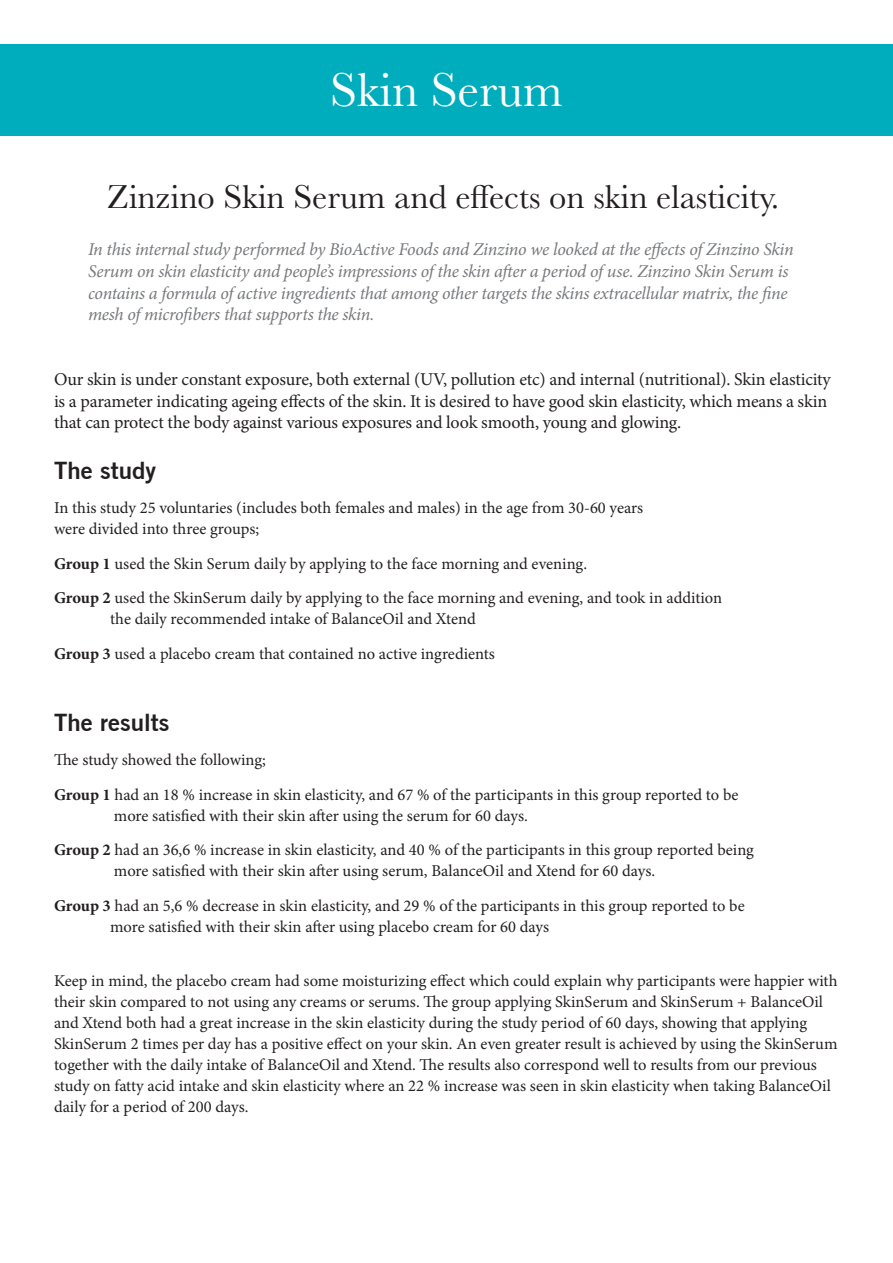
<style>
.page{position:relative;width:893px;height:1263px;background:#fff}
.page>*{position:absolute;margin:0;border:0;box-sizing:border-box;transform-origin:0 0}
.t1{font:49.5px "Baskerville";color:#fff}
.t2{font:34.5px "Baskerville";color:#231f20}
.t3{font:700 24px "Trade Gothic No.2";color:#231f20}
.t4{font:italic 18px/21.6px "Minion Pro";letter-spacing:-.02em;color:#76787b}
.t5{font:18px/21.6px "Minion Pro";letter-spacing:-.01em;color:#231f20}
.t6{font:16.5px/21px "Minion Pro";color:#231f20}
.s1{font-weight:700}
</style>
<div class="page">
<div style="left:0;top:45px;width:893px;height:91px;background:#00adbc"></div>
<p class="t1" style="left:330px;top:58px;width:234px">Skin Serum</p>
<p class="t2" style="left:107px;top:175px;width:674px">Zinzino Skin Serum and effects on skin elasticity.</p>
<p class="t4" style="left:88px;top:239px;width:707px">In this internal study performed by BioActive Foods and Zinzino we looked at the effects of Zinzino Skin Serum on skin elasticity and people’s impressions of the skin after a period of use. Zinzino Skin Serum is contains a formula of active ingredients that among other targets the skins extracellular matrix, the fine mesh of microfibers that supports the skin.</p>
<p class="t5" style="left:54px;top:369px;width:778px">Our skin is under constant exposure, both external (UV, pollution etc) and internal (nutritional). Skin elasticity is a parameter indicating ageing effects of the skin. It is desired to have good skin elasticity, which means a skin that can protect the body against various exposures and look smooth, young and glowing.</p>
<p class="t3" style="left:54px;top:455px;width:103px">The study</p>
<p class="t6" style="left:54px;top:497px;width:591px">In this study 25 voluntaries (includes both females and males) in the age from 30-60 years</p>
<p class="t6" style="left:54px;top:518px;width:207px">were divided into three groups;</p>
<p class="t6" style="left:54px;top:553px;width:535px"><span class="s1">Group 1</span> used the Skin Serum daily by applying to the face morning and evening.</p>
<p class="t6" style="left:54px;top:587px;width:670px"><span class="s1">Group 2</span> used the SkinSerum daily by applying to the face morning and evening, and took in addition</p>
<p class="t6" style="left:110px;top:608px;width:367px">the daily recommended intake of BalanceOil and Xtend</p>
<p class="t6" style="left:54px;top:643px;width:442px"><span class="s1">Group 3</span> used a placebo cream that contained no active ingredients</p>
<p class="t3" style="left:54px;top:707px;width:117px">The results</p>
<p class="t6" style="left:54px;top:749px;width:213px">The study showed the following;</p>
<p class="t6" style="left:54px;top:784px;width:686px"><span class="s1">Group 1</span> had an 18 % increase in skin elasticity, and 67 % of the participants in this group reported to be</p>
<p class="t6" style="left:114px;top:805px;width:415px">more satisfied with their skin after using the serum for 60 days.</p>
<p class="t6" style="left:54px;top:839px;width:701px"><span class="s1">Group 2</span> had an 36,6 % increase in skin elasticity, and 40 % of the participants in this group reported being</p>
<p class="t6" style="left:114px;top:860px;width:543px">more satisfied with their skin after using serum, BalanceOil and Xtend for 60 days.</p>
<p class="t6" style="left:54px;top:895px;width:692px"><span class="s1">Group 3</span> had an 5,6 % decrease in skin elasticity, and 29 % of the participants in this group reported to be</p>
<p class="t6" style="left:110px;top:916px;width:440px">more satisfied with their skin after using placebo cream for 60 days</p>
<p class="t6" style="left:54px;top:970px;width:785px">Keep in mind, the placebo cream had some moisturizing effect which could explain why participants were happier with their skin compared to not using any creams or serums. The group applying SkinSerum and SkinSerum + BalanceOil and Xtend both had a great increase in the skin elasticity during the study period of 60 days, showing that applying SkinSerum 2 times per day has a positive effect on your skin. An even greater result is achieved by using the SkinSerum together with the daily intake of BalanceOil and Xtend. The results also correspond well to results from our previous study on fatty acid intake and skin elasticity where an 22 % increase was seen in skin elasticity when taking BalanceOil daily for a period of 200 days.</p>
</div>
